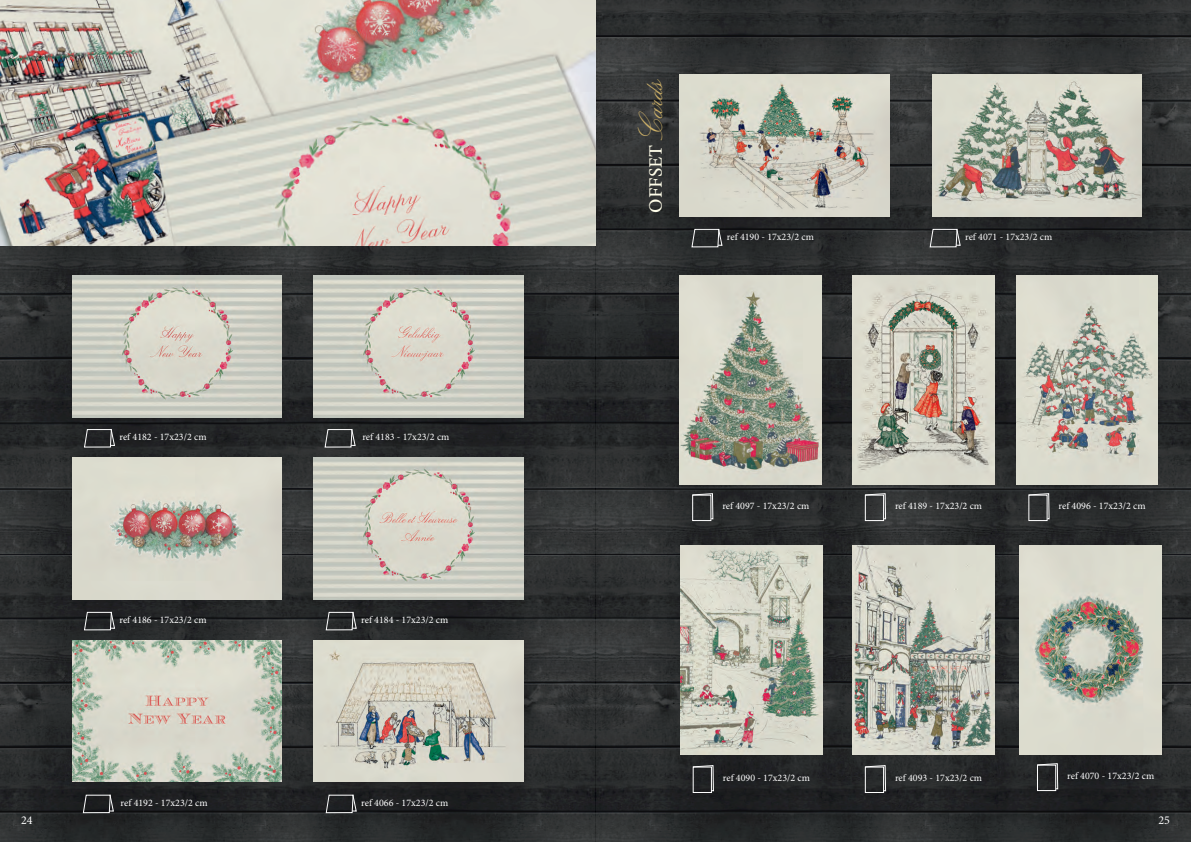
<style>
.page{position:relative;width:1191px;height:842px;background:#fff}
.page>*{position:absolute;margin:0;border:0;box-sizing:border-box;transform-origin:0 0}
.t1{font:19px "Minion Variable Concept";letter-spacing:.005em;color:#fffde9}
.t2{font:12px "Minion Pro";color:#fff}
.t3{font:10px "Minion Pro";color:#fff}
.s1{font-family:"Lucia BT";font-size:32px;color:#cdb067}
</style>
<div class="page">
<img style="left:0;top:0;width:1191px;height:842px">
<svg style="left:84px;top:428px;width:31px;height:20px"></svg>
<svg style="left:324px;top:428px;width:32px;height:20px"></svg>
<img style="left:314px;top:275px;width:209px;height:142px">
<svg style="left:84px;top:611px;width:31px;height:20px"></svg>
<img style="left:72px;top:275px;width:210px;height:142px">
<svg style="left:325px;top:611px;width:32px;height:20px"></svg>
<img style="left:314px;top:457px;width:209px;height:142px">
<svg style="left:325px;top:794px;width:32px;height:19px"></svg>
<img style="left:72px;top:457px;width:210px;height:142px">
<svg style="left:82px;top:794px;width:32px;height:19px"></svg>
<img style="left:72px;top:640px;width:210px;height:142px">
<img style="left:0;top:0;width:595px;height:245px">
<img style="left:852px;top:275px;width:142px;height:210px">
<svg style="left:929px;top:228px;width:32px;height:20px"></svg>
<div style="left:865px;top:495px;width:19px;height:26px;border:1px solid #fff"></div>
<svg style="left:864px;top:493px;width:22px;height:27px"></svg>
<svg style="left:691px;top:228px;width:32px;height:20px"></svg>
<img style="left:679px;top:74px;width:210px;height:142px">
<img style="left:679px;top:275px;width:142px;height:210px">
<svg style="left:692px;top:765px;width:22px;height:27px"></svg>
<div style="left:692px;top:495px;width:19px;height:26px;border:1px solid #fff"></div>
<svg style="left:691px;top:493px;width:22px;height:27px"></svg>
<div style="left:309px;top:635px;width:225px;height:158px;background:#231f20;opacity:.35"></div>
<img style="left:314px;top:640px;width:209px;height:142px">
<img style="left:853px;top:545px;width:141px;height:209px">
<img style="left:932px;top:74px;width:209px;height:142px">
<img style="left:680px;top:545px;width:142px;height:210px">
<img style="left:1016px;top:275px;width:142px;height:210px">
<img style="left:1020px;top:545px;width:141px;height:209px">
<div style="left:1028px;top:495px;width:19px;height:26px;border:1px solid #fff"></div>
<svg style="left:1027px;top:493px;width:22px;height:27px"></svg>
<svg style="left:864px;top:765px;width:22px;height:27px"></svg>
<div style="left:1037px;top:765px;width:19px;height:26px;border:1px solid #fff"></div>
<svg style="left:1036px;top:763px;width:22px;height:27px"></svg>
<p class="t3" style="left:119px;top:430px;width:89px">ref 4182 - 17x23/2 cm</p>
<p class="t3" style="left:362px;top:430px;width:89px">ref 4183 - 17x23/2 cm</p>
<p class="t3" style="left:119px;top:613px;width:89px">ref 4186 - 17x23/2 cm</p>
<p class="t3" style="left:361px;top:613px;width:89px">ref 4184 - 17x23/2 cm</p>
<p class="t3" style="left:121px;top:796px;width:89px">ref 4192 - 17x23/2 cm</p>
<p class="t3" style="left:361px;top:796px;width:89px">ref 4066 - 17x23/2 cm</p>
<h1 class="t1" style="left:642px;top:213px;width:138px;rotate:-90deg">OFFSET<span class="s1">Cards</span></h1>
<p class="t3" style="left:727px;top:230px;width:89px">ref 4190 - 17x23/2 cm</p>
<p class="t3" style="left:965px;top:230px;width:89px">ref 4071 - 17x23/2 cm</p>
<p class="t3" style="left:722px;top:499px;width:89px">ref 4097 - 17x23/2 cm</p>
<p class="t3" style="left:1058px;top:499px;width:89px">ref 4096 - 17x23/2 cm</p>
<p class="t3" style="left:895px;top:499px;width:89px">ref 4189 - 17x23/2 cm</p>
<p class="t3" style="left:723px;top:771px;width:89px">ref 4090 - 17x23/2 cm</p>
<p class="t3" style="left:895px;top:771px;width:89px">ref 4093 - 17x23/2 cm</p>
<p class="t3" style="left:1067px;top:769px;width:89px">ref 4070 - 17x23/2 cm</p>
<p class="t2" style="left:21px;top:812px;width:13px">24</p>
<p class="t2" style="left:1158px;top:812px;width:13px">25</p>
</div>
